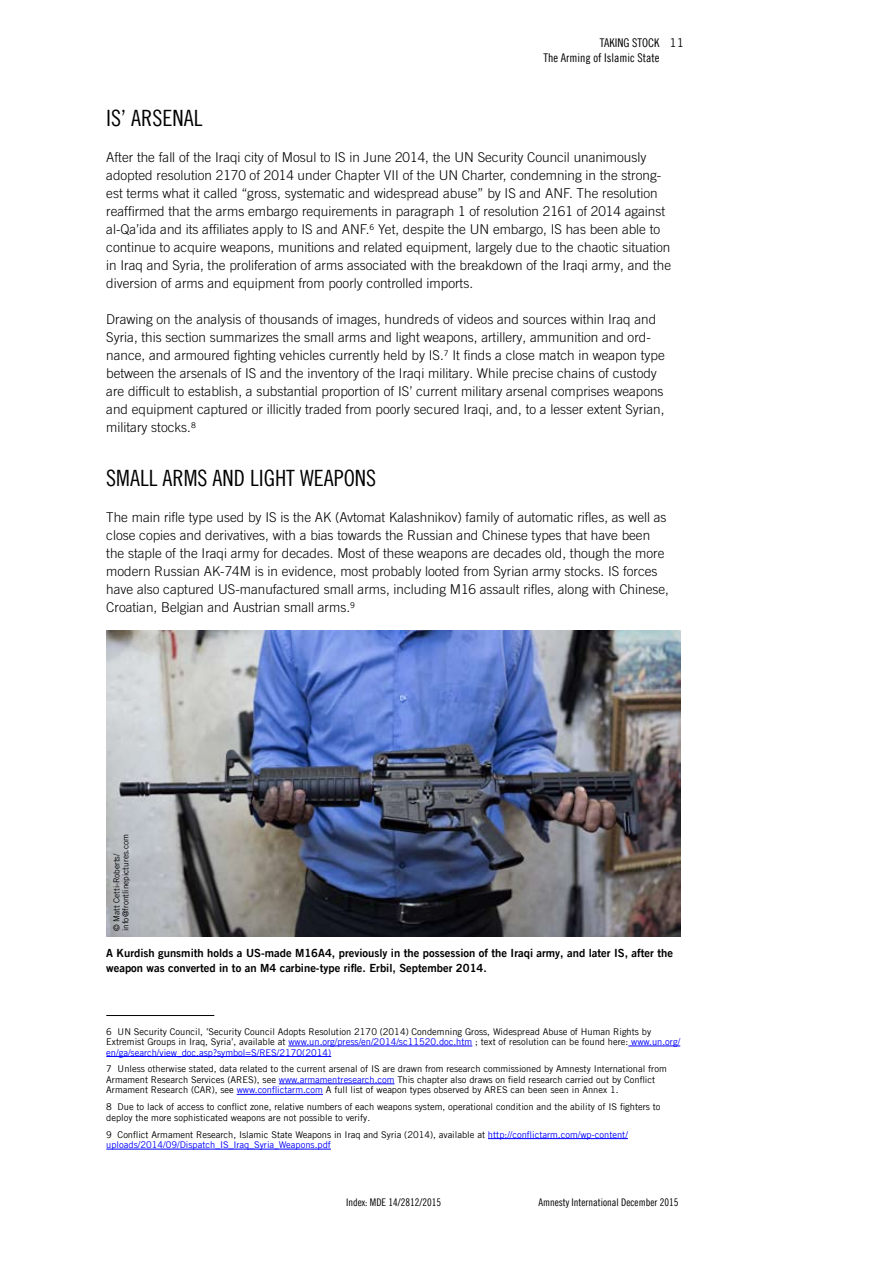
<style>
.page{position:relative;width:893px;height:1263px;background:#fff}
.page>*{position:absolute;margin:0;border:0;box-sizing:border-box;transform-origin:0 0}
.t1{font:22.5px "Amnesty Trade Gothic Cn 18";color:#000}
.t2{font:300 13.5px/18px "Amnesty Trade Gothic";color:#000}
.t3{font:12px/15px "Amnesty Trade Gothic Cn 18";color:#000;text-align:right}
.t4{font:12px "Amnesty Trade Gothic";color:#000}
.t5{font:11.25px/15px "Amnesty Trade Gothic Bd 2";color:#000}
.t6{font:10.5px "Amnesty Trade Gothic Cn 18";color:#000}
.t7{font:9.3px/10.5px "Amnesty Trade Gothic";color:#000}
.t8{font:9.3px/10.5px "Amnesty Trade Gothic";color:#00f}
.t9{font:8.25px/9px "Amnesty Trade Gothic";color:#000}
.s1{color:#00f}
.s2{color:#000}
</style>
<div class="page">
<img style="left:106px;top:630px;width:574px;height:306px">
<hr style="left:106px;top:1015px;width:108px;height:1px;background:#000">
<hr style="left:288px;top:1046px;width:184px;height:1px;background:#00f">
<hr style="left:628px;top:1046px;width:52px;height:1px;background:#00f">
<hr style="left:106px;top:1056px;width:225px;height:1px;background:#00f">
<hr style="left:279px;top:1083px;width:116px;height:1px;background:#00f">
<hr style="left:237px;top:1094px;width:86px;height:1px;background:#00f">
<hr style="left:488px;top:1138px;width:140px;height:1px;background:#00f">
<hr style="left:106px;top:1149px;width:225px;height:1px;background:#00f">
<p class="t3" style="left:543px;top:35px;width:117px">taking stock<br>The Arming of Islamic State</p>
<p class="t4" style="left:669px;top:35px;width:16px">11</p>
<h1 class="t1" style="left:106px;top:105px;width:98px">IS’ arsenal</h1>
<p class="t2" style="left:106px;top:148px;width:566px">After the fall of the Iraqi city of Mosul to IS in June 2014, the UN Security Council unanimously adopted resolution 2170 of 2014 under Chapter VII of the UN Charter, condemning in the strong&shy;est terms what it called “gross, systematic and widespread abuse” by IS and ANF. The resolution reaffirmed that the arms embargo requirements in paragraph 1 of resolution 2161 of 2014 against al-Qa’ida and its affiliates apply to IS and ANF.<sup>6</sup> Yet, despite the UN embargo, IS has been able to continue to acquire weapons, munitions and related equipment, largely due to the chaotic situation in Iraq and Syria, the proliferation of arms associated with the breakdown of the Iraqi army, and the diversion of arms and equipment from poorly controlled imports.</p>
<p class="t2" style="left:106px;top:310px;width:560px">Drawing on the analysis of thousands of images, hundreds of videos and sources within Iraq and Syria, this section summarizes the small arms and light weapons, artillery, ammunition and ord&shy;nance, and armoured fighting vehicles currently held by IS.<sup>7</sup> It finds a close match in weapon type between the arsenals of IS and the inventory of the Iraqi military. While precise chains of custody are difficult to establish, a substantial proportion of IS’ current military arsenal comprises weapons and equipment captured or illicitly traded from poorly secured Iraqi, and, to a lesser extent Syrian, military stocks.<sup>8</sup></p>
<h1 class="t1" style="left:106px;top:465px;width:271px">Small arms and light weapons</h1>
<p class="t2" style="left:106px;top:508px;width:564px">The main rifle type used by IS is the AK (Avtomat Kalashnikov) family of automatic rifles, as well as close copies and derivatives, with a bias towards the Russian and Chinese types that have been the staple of the Iraqi army for decades. Most of these weapons are decades old, though the more modern Russian AK-74M is in evidence, most probably looted from Syrian army stocks. IS forces have also captured US-manufactured small arms, including M16 assault rifles, along with Chinese, Croatian, Belgian and Austrian small arms.<sup>9</sup></p>
<p class="t9" style="left:112px;top:931px;width:99px;rotate:-90deg">© Matt Cetti-Roberts/ info@frontlinepictures.com</p>
<p class="t5" style="left:106px;top:945px;width:568px">A Kurdish gunsmith holds a US-made M16A4, previously in the possession of the Iraqi army, and later IS, after the weapon was converted in to an M4 carbine-type rifle. Erbil, September 2014.</p>
<p class="t7" style="left:106px;top:1026px;width:575px">6 UN Security Council, ’Security Council Adopts Resolution 2170 (2014) Condemning Gross, Widespread Abuse of Human Rights by<br>Extremist Groups in Iraq, Syria’, available at <span class="s1">www.un.org/press/en/2014/sc11520.doc.htm</span> ; text of resolution can be found here: <span class="s1">www.un.org/ en/ga/search/view_doc.asp?symbol=S/RES/2170(2014)</span></p>
<p class="t7" style="left:106px;top:1064px;width:562px">7 Unless otherwise stated, data related to the current arsenal of IS are drawn from research commissioned by Amnesty International from<br>Armament Research Services (ARES), see <span class="s1">www.armamentresearch.com</span> This chapter also draws on field research carried out by Conflict<br>Armament Research (CAR), see <span class="s1">www.conflictarm.com</span> A full list of weapon types observed by ARES can been seen in Annex 1.</p>
<p class="t7" style="left:106px;top:1101px;width:556px">8 Due to lack of access to conflict zone, relative numbers of each weapons system, operational condition and the ability of IS fighters to deploy the more sophisticated weapons are not possible to verify.</p>
<p class="t8" style="left:106px;top:1129px;width:523px"><span class="s2">9 Conflict Armament Research, Islamic State Weapons in Iraq and Syria (2014), available at</span> http://conflictarm.com/wp-content/ uploads/2014/09/Dispatch_IS_Iraq_Syria_Weapons.pdf</p>
<p class="t6" style="left:346px;top:1196px;width:97px">Index: MDE 14/2812/2015</p>
<p class="t6" style="left:538px;top:1196px;width:141px">Amnesty International December 2015</p>
</div>
